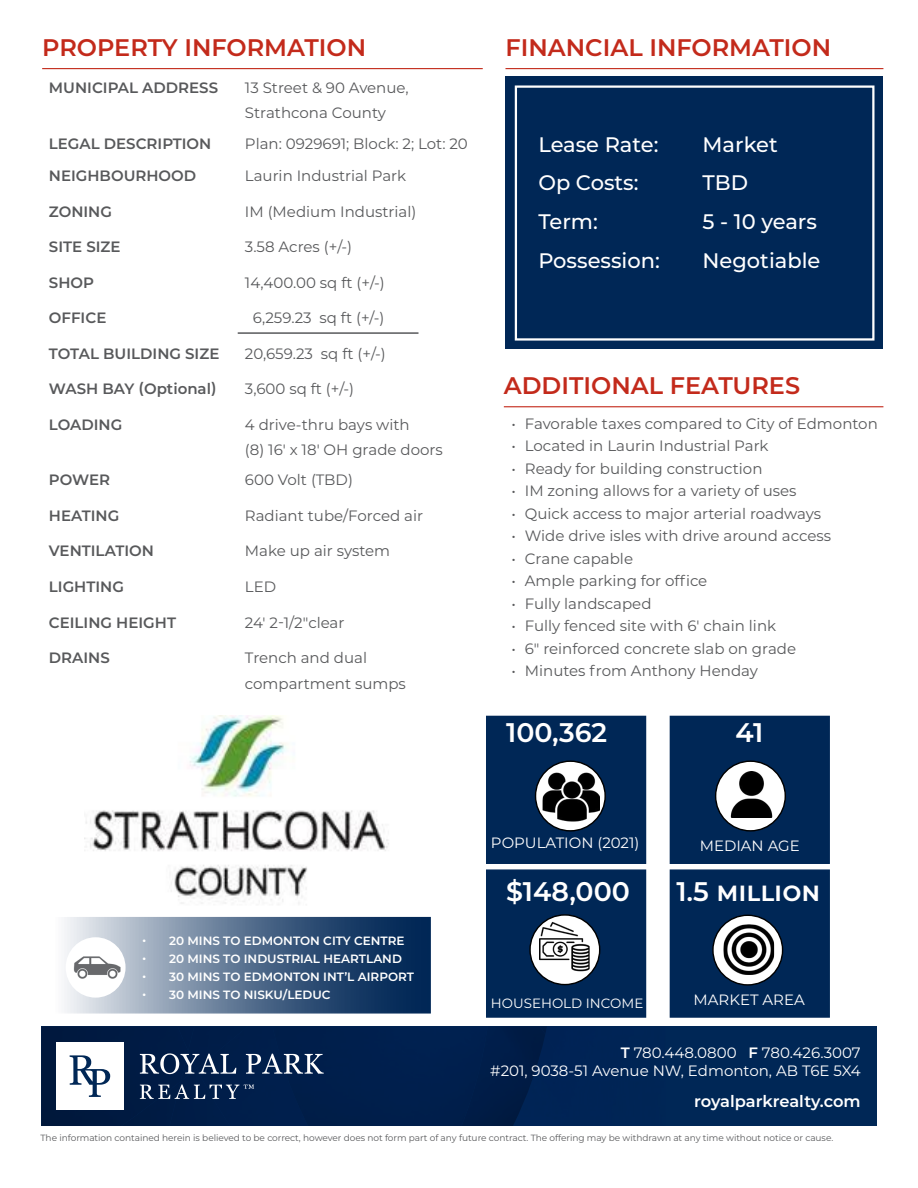
<style>
.page{position:relative;width:918px;height:1188px;background:#fff}
.page>*{position:absolute;margin:0;border:0;box-sizing:border-box;transform-origin:0 0}
.t1{font:600 26.85px "Montserrat";color:#fff}
.t2{font:600 24px "Montserrat";color:#c32a1b}
.t3{font:500 21px/39px "Montserrat";color:#fff}
.t4{font:600 16.2px "Montserrat";letter-spacing:-.005em;color:#fff}
.t5{font:15px/25.5px "Montserrat";color:#58595b}
.t6{font:600 15px "Montserrat";color:#58595b}
.t7{font:15px/18px "Montserrat";color:#fff;text-align:right}
.t8{font:13.5px "Montserrat";color:#fff}
.t9{font:600 12px "Montserrat";color:#fff}
.t10{font:9px "Montserrat";letter-spacing:-.005em;color:#58595b}
.s1{font-weight:600}
</style>
<div class="page">
<div style="left:41px;top:1026px;width:836px;height:100px;background:#002756"></div>
<svg style="left:540px;top:1026px;width:7px;height:8px"></svg>
<div style="left:41px;top:1026px;width:140px;height:100px;background:#001941"></div>
<img style="left:178px;top:1026px;width:10px;height:25px">
<img style="left:181px;top:1051px;width:7px;height:2px">
<div style="left:121px;top:1081px;width:49px;height:45px;background:#001b42"></div>
<img style="left:170px;top:1074px;width:27px;height:52px">
<div style="left:197px;top:1026px;width:76px;height:100px;background:#001e4a"></div>
<div style="left:273px;top:1026px;width:215px;height:100px;background:#001f4d"></div>
<svg style="left:140px;top:1053px;width:96px;height:21px"></svg>
<svg style="left:246px;top:1054px;width:78px;height:20px"></svg>
<svg style="left:140px;top:1084px;width:114px;height:15px"></svg>
<div style="left:56px;top:1042px;width:68px;height:68px;background:#fff"></div>
<svg style="left:70px;top:1055px;width:40px;height:42px"></svg>
<hr style="left:42px;top:68px;width:441px;height:1px;background:#c32a1b">
<div style="left:505px;top:77px;width:378px;height:272px;background:#002756"></div>
<hr style="left:504px;top:406px;width:379px;height:1px;background:#c32a1b">
<hr style="left:505px;top:68px;width:378px;height:1px;background:#c32a1b">
<hr style="left:238px;top:332px;width:180px;height:2px;background:#58595b">
<svg style="left:64px;top:917px;width:367px;height:97px;background:#587190"></svg>
<img style="left:66px;top:937px;width:60px;height:61px;border-radius:30px">
<img style="left:84px;top:716px;width:305px;height:188px">
<div style="left:670px;top:869px;width:160px;height:149px;background:#002756;border:1px solid #002756"></div>
<div style="left:486px;top:869px;width:160px;height:149px;background:#002756;border:1px solid #002756"></div>
<div style="left:670px;top:716px;width:160px;height:148px;background:#002756;border:1px solid #002756"></div>
<div style="left:716px;top:761px;width:69px;height:70px;background:#fff;border-radius:50%"></div>
<img style="left:730px;top:772px;width:43px;height:45px">
<div style="left:715px;top:760px;width:71px;height:72px;border:1px solid #000;border-radius:50%"></div>
<svg style="left:530px;top:915px;width:70px;height:70px"></svg>
<img style="left:539px;top:921px;width:51px;height:51px">
<div style="left:529px;top:914px;width:71px;height:71px;border:1px solid #000;border-radius:50%"></div>
<div style="left:486px;top:716px;width:160px;height:148px;background:#002756"></div>
<svg style="left:536px;top:761px;width:69px;height:70px"></svg>
<img style="left:543px;top:768px;width:57px;height:58px">
<div style="left:535px;top:760px;width:71px;height:72px;border:1px solid #000;border-radius:50%"></div>
<svg style="left:713px;top:915px;width:70px;height:70px"></svg>
<img style="left:724px;top:924px;width:50px;height:51px">
<div style="left:712px;top:915px;width:71px;height:71px;border:1px solid #000;border-radius:50%"></div>
<div style="left:515px;top:85px;width:359px;height:256px;border:2px solid #fff"></div>
<h2 class="t2" style="left:42px;top:30px;width:325px">PROPERTY INFORMATION</h2>
<p class="t6" style="left:49px;top:77px;width:171px">MUNICIPAL ADDRESS</p>
<p class="t5" style="left:245px;top:74px;width:165px">13 Street &amp; 90 Avenue,<br>Strathcona County</p>
<p class="t6" style="left:49px;top:133px;width:164px">LEGAL DESCRIPTION</p>
<p class="t5" style="left:245px;top:130px;width:224px">Plan: 0929691; Block: 2; Lot: 20</p>
<p class="t6" style="left:49px;top:165px;width:149px">NEIGHBOURHOOD</p>
<p class="t5" style="left:245px;top:163px;width:163px">Laurin Industrial Park</p>
<p class="t6" style="left:49px;top:201px;width:65px">ZONING</p>
<p class="t5" style="left:245px;top:198px;width:173px">IM (Medium Industrial)</p>
<p class="t6" style="left:49px;top:236px;width:73px">SITE SIZE</p>
<p class="t5" style="left:245px;top:234px;width:109px">3.58 Acres (+/-)</p>
<p class="t6" style="left:49px;top:272px;width:47px">SHOP</p>
<p class="t5" style="left:245px;top:269px;width:141px">14,400.00 sq ft (+/-)</p>
<p class="t6" style="left:49px;top:307px;width:59px">OFFICE</p>
<p class="t5" style="left:253px;top:305px;width:133px">6,259.23 sq ft (+/-)</p>
<p class="t6" style="left:49px;top:343px;width:172px">TOTAL BUILDING SIZE</p>
<p class="t5" style="left:245px;top:340px;width:142px">20,659.23 sq ft (+/-)</p>
<p class="t6" style="left:49px;top:378px;width:169px">WASH BAY (Optional)</p>
<p class="t5" style="left:245px;top:376px;width:111px">3,600 sq ft (+/-)</p>
<p class="t6" style="left:49px;top:414px;width:75px">LOADING</p>
<p class="t5" style="left:245px;top:411px;width:199px">4 drive-thru bays with<br>(8) 16' x 18' OH grade doors</p>
<p class="t6" style="left:49px;top:470px;width:63px">POWER</p>
<p class="t5" style="left:245px;top:467px;width:110px">600 Volt (TBD)</p>
<p class="t6" style="left:49px;top:505px;width:72px">HEATING</p>
<p class="t5" style="left:245px;top:502px;width:180px">Radiant tube/Forced air</p>
<p class="t6" style="left:49px;top:541px;width:107px">VENTILATION</p>
<p class="t5" style="left:245px;top:538px;width:147px">Make up air system</p>
<p class="t6" style="left:49px;top:576px;width:77px">LIGHTING</p>
<p class="t5" style="left:245px;top:573px;width:33px">LED</p>
<p class="t6" style="left:49px;top:612px;width:129px">CEILING HEIGHT</p>
<p class="t5" style="left:245px;top:609px;width:101px">24' 2-1/2"clear</p>
<p class="t6" style="left:49px;top:647px;width:62px">DRAINS</p>
<p class="t5" style="left:245px;top:644px;width:162px">Trench and dual compartment sumps</p>
<h2 class="t2" style="left:505px;top:30px;width:327px">FINANCIAL INFORMATION</h2>
<h3 class="t3" style="left:538px;top:124px;width:122px">Lease Rate:</h3>
<h3 class="t3" style="left:703px;top:124px;width:77px">Market</h3>
<h3 class="t3" style="left:538px;top:162px;width:123px">Op Costs:<br>Term:<br>Possession:</h3>
<h3 class="t3" style="left:703px;top:162px;width:119px">TBD<br>5 - 10 years<br>Negotiable</h3>
<h2 class="t2" style="left:504px;top:368px;width:298px">ADDITIONAL FEATURES</h2>
<p class="t5" style="left:511px;top:410px;width:368px">• Favorable taxes compared to City of Edmonton</p>
<p class="t5" style="left:511px;top:432px;width:259px">• Located in Laurin Industrial Park</p>
<p class="t5" style="left:511px;top:455px;width:253px">• Ready for building construction</p>
<p class="t5" style="left:511px;top:477px;width:287px">• IM zoning allows for a variety of uses</p>
<p class="t5" style="left:511px;top:500px;width:311px">• Quick access to major arterial roadways</p>
<p class="t5" style="left:511px;top:522px;width:321px">• Wide drive isles with drive around access</p>
<p class="t5" style="left:511px;top:545px;width:123px">• Crane capable</p>
<p class="t5" style="left:511px;top:567px;width:198px">• Ample parking for office</p>
<p class="t5" style="left:511px;top:590px;width:142px">• Fully landscaped</p>
<p class="t5" style="left:511px;top:612px;width:266px">• Fully fenced site with 6' chain link</p>
<p class="t5" style="left:511px;top:635px;width:286px">• 6" reinforced concrete slab on grade</p>
<p class="t5" style="left:511px;top:657px;width:248px">• Minutes from Anthony Henday</p>
<h1 class="t1" style="left:506px;top:713px;width:103px">100,362</h1>
<h1 class="t1" style="left:735px;top:713px;width:29px">41</h1>
<p class="t9" style="left:142px;top:932px;width:264px">• 20 MINS TO EDMONTON CITY CENTRE</p>
<p class="t9" style="left:142px;top:950px;width:261px">• 20 MINS TO INDUSTRIAL HEARTLAND</p>
<p class="t9" style="left:142px;top:968px;width:274px">• 30 MINS TO EDMONTON INT’L AIRPORT</p>
<p class="t9" style="left:142px;top:986px;width:190px">• 30 MINS TO NISKU/LEDUC</p>
<p class="t7" style="left:491px;top:834px;width:150px">POPULATION (2021)</p>
<h1 class="t1" style="left:506px;top:872px;width:125px">$148,000</h1>
<p class="t7" style="left:700px;top:836px;width:102px">MEDIAN AGE</p>
<h1 class="t1" style="left:676px;top:872px;width:145px">1.5 million</h1>
<p class="t8" style="left:491px;top:994px;width:154px">HOUSEHOLD INCOME</p>
<p class="t7" style="left:694px;top:990px;width:113px">MARKET AREA</p>
<p class="t7" style="left:490px;top:1044px;width:372px"><span class="s1">T</span> 780.448.0800 <span class="s1">F</span> 780.426.3007<br>#201, 9038-51 Avenue NW, Edmonton, AB T6E 5X4</p>
<p class="t4" style="left:694px;top:1090px;width:168px">royalparkrealty.com</p>
<p class="t10" style="left:40px;top:1131px;width:794px">The information contained herein is believed to be correct, however does not form part of any future contract. The offering may be withdrawn at any time without notice or cause.</p>
</div>
